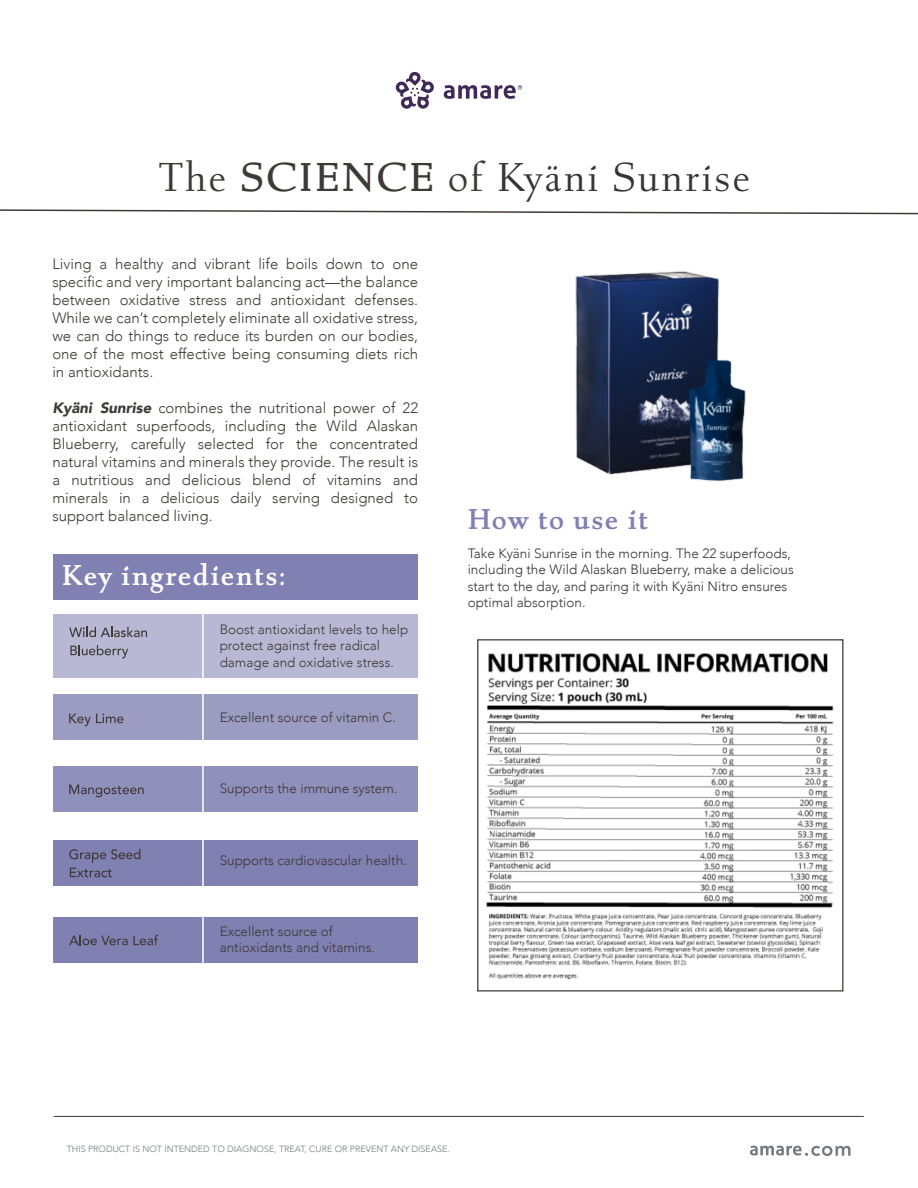
<style>
.page{position:relative;width:918px;height:1188px;background:#fff}
.page>*{position:absolute;margin:0;border:0;box-sizing:border-box;transform-origin:0 0}
.t1{font:42.9px "Albertan Pro";letter-spacing:.045em;color:#353535}
.t2{font:600 30.6px "Albertan Pro";letter-spacing:.045em;color:#fff}
.t3{font:600 30.6px "Albertan Pro";letter-spacing:.045em;color:#8080b3}
.t4{font:300 15px/18px "Avenir";color:#3d3936;text-align:justify}
.t5{font:300 13.5px/16.2px "Avenir";color:#3d3936}
.t6{font:300 13.5px/16.2px "Avenir";color:#353535}
.t7{font:300 9px "Avenir";color:#757980}
.s1{color:#3d3936}
.s2{font-weight:500;color:#3d3936}
.s3{font-weight:900;font-style:italic}
</style>
<div class="page">
<div style="left:53px;top:554px;width:364px;height:46px;background:#8080b3"></div>
<div style="left:53px;top:614px;width:364px;height:64px;background:#b8b8d4"></div>
<div style="left:53px;top:695px;width:364px;height:45px;background:#9c9cc3"></div>
<div style="left:53px;top:766px;width:364px;height:46px;background:#9090bd"></div>
<div style="left:53px;top:840px;width:364px;height:46px;background:#8080b3"></div>
<div style="left:53px;top:917px;width:364px;height:46px;background:#8080b3"></div>
<hr style="left:202px;top:611px;width:2px;height:358px;background:#fff">
<div style="left:477px;top:639px;width:366px;height:353px;border:1px solid #3d3936"></div>
<img style="left:486px;top:652px;width:348px;height:328px">
<img style="left:575px;top:271px;width:171px;height:210px">
<svg style="left:69px;top:627px;width:78px;height:10px"></svg>
<svg style="left:70px;top:645px;width:58px;height:13px"></svg>
<svg style="left:69px;top:714px;width:54px;height:12px"></svg>
<svg style="left:69px;top:785px;width:75px;height:12px"></svg>
<svg style="left:69px;top:849px;width:71px;height:28px"></svg>
<svg style="left:69px;top:935px;width:89px;height:10px"></svg>
<svg style="left:395px;top:71px;width:39px;height:38px"></svg>
<svg style="left:444px;top:85px;width:78px;height:14px"></svg>
<svg style="left:0;top:209px;width:918px;height:6px"></svg>
<svg style="left:750px;top:1146px;width:101px;height:10px"></svg>
<hr style="left:54px;top:1116px;width:810px;height:1px;background:#3d3936">
<h1 class="t1" style="left:159px;top:151px;width:593px"><span class="s1">The</span> <span class="s2">SCIENCE</span> <span class="s1">of</span> Kyäni Sunrise</h1>
<p class="t4" style="left:52px;top:255px;width:367px">Living a healthy and vibrant life boils down to one specific and very important balancing act—the balance between oxidative stress and antioxidant defenses.<br>While we can’t completely eliminate all oxidative stress, we can do things to reduce its burden on our bodies, one of the most effective being consuming diets rich in antioxidants.</p>
<p class="t4" style="left:52px;top:399px;width:367px"><span class="s3">Kyäni Sunrise</span> combines the nutritional power of 22 antioxidant superfoods, including the Wild Alaskan Blueberry, carefully selected for the concentrated natural vitamins and minerals they provide. The result is a nutritious and delicious blend of vitamins and minerals in a delicious daily serving designed to support balanced living.</p>
<h2 class="t2" style="left:62px;top:555px;width:226px">Key ingredients:</h2>
<p class="t5" style="left:220px;top:622px;width:190px">Boost antioxidant levels to help protect against free radical damage and oxidative stress.</p>
<p class="t5" style="left:220px;top:709px;width:178px">Excellent source of vitamin C.</p>
<p class="t5" style="left:220px;top:781px;width:179px">Supports the immune system.</p>
<p class="t5" style="left:220px;top:853px;width:189px">Supports cardiovascular health.</p>
<p class="t5" style="left:220px;top:924px;width:157px">Excellent source of antioxidants and vitamins.</p>
<h2 class="t3" style="left:468px;top:500px;width:182px">How to use it</h2>
<p class="t6" style="left:468px;top:545px;width:328px">Take Kyäni Sunrise in the morning. The 22 superfoods, including the Wild Alaskan Blueberry, make a delicious start to the day, and paring it with Kyäni Nitro ensures optimal absorption.</p>
<p class="t7" style="left:67px;top:1143px;width:385px">THIS PRODUCT IS NOT INTENDED TO DIAGNOSE, TREAT, CURE OR PREVENT ANY DISEASE.</p>
</div>
